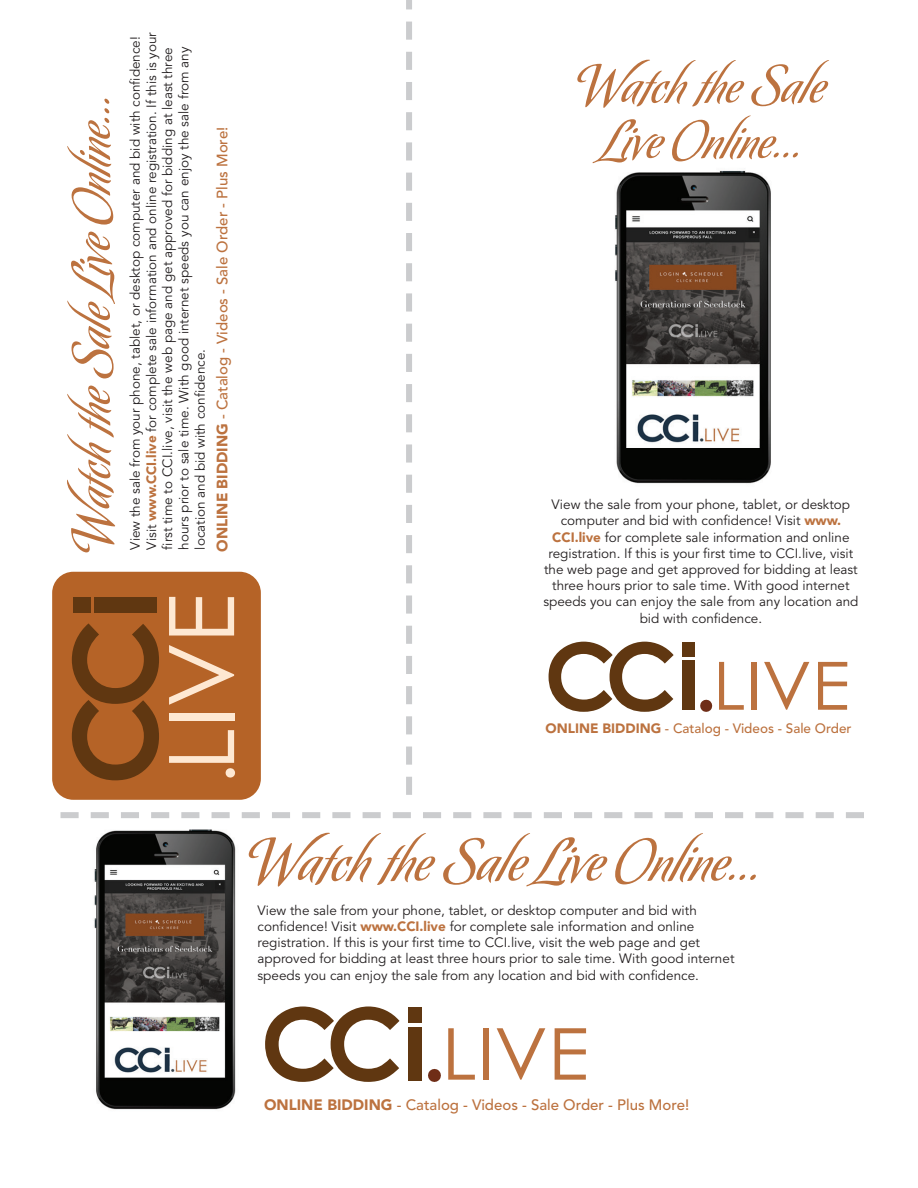
<style>
.page{position:relative;width:918px;height:1188px;background:#fff}
.page>*{position:absolute;margin:0;border:0;box-sizing:border-box;transform-origin:0 0}
.t1{font:57px "Koziupack";color:#bc723f}
.t2{font:51px/55.5px "Koziupack";color:#bc723f;text-align:center}
.t3{font:500 15px "Avenir";color:#bc723f}
.t4{font:13.5px/16.2px "Avenir";color:#231f20}
.t5{font:500 13.5px "Avenir";color:#bc723f}
.s1{font-weight:900;color:#bc723f}
.s2{font-weight:900}
</style>
<div class="page">
<img style="left:94px;top:829px;width:142px;height:281px">
<svg style="left:265px;top:1006px;width:134px;height:76px"></svg>
<svg style="left:448px;top:1028px;width:27px;height:52px"></svg>
<div style="left:483px;top:1028px;width:5px;height:52px;background:#bc723f"></div>
<svg style="left:497px;top:1028px;width:48px;height:52px"></svg>
<svg style="left:555px;top:1028px;width:31px;height:52px"></svg>
<div style="left:409px;top:1027px;width:13px;height:53px;background:#603711"></div>
<div style="left:409px;top:1008px;width:13px;height:15px;background:#603711"></div>
<svg style="left:428px;top:1069px;width:13px;height:13px"></svg>
<div style="left:52px;top:572px;width:209px;height:228px;background:#b56327;border-radius:21px"></div>
<svg style="left:72px;top:623px;width:87px;height:157px"></svg>
<div style="left:169px;top:713px;width:65px;height:7px;background:#fee8d2"></div>
<svg style="left:169px;top:645px;width:65px;height:60px"></svg>
<svg style="left:169px;top:597px;width:65px;height:39px"></svg>
<div style="left:94px;top:597px;width:63px;height:16px;background:#603711"></div>
<div style="left:73px;top:597px;width:18px;height:16px;background:#603711"></div>
<svg style="left:169px;top:730px;width:66px;height:48px"></svg>
<img style="left:615px;top:170px;width:156px;height:314px">
<svg style="left:549px;top:642px;width:125px;height:70px"></svg>
<svg style="left:719px;top:662px;width:25px;height:48px"></svg>
<div style="left:751px;top:662px;width:5px;height:48px;background:#bc723f"></div>
<svg style="left:764px;top:662px;width:45px;height:48px"></svg>
<svg style="left:818px;top:662px;width:29px;height:48px"></svg>
<div style="left:682px;top:661px;width:13px;height:49px;background:#603711"></div>
<div style="left:682px;top:643px;width:13px;height:14px;background:#603711"></div>
<svg style="left:700px;top:699px;width:13px;height:13px"></svg>
<svg style="left:60px;top:812px;width:804px;height:6px"></svg>
<svg style="left:406px;top:0;width:6px;height:795px"></svg>
<h2 class="t2" style="left:68px;top:551px;width:458px;rotate:-90deg">Watchthe Sale Live Online...</h2>
<p class="t4" style="left:128px;top:550px;width:519px;rotate:-90deg">View the sale from your phone, tablet, or desktop computer and bid with confidence!<br>Visit <span class="s1">www.CCI.live</span> for complete sale information and online registration. If this is your first time to CCI.live, visit the web page and get approved for bidding at least three hours prior to sale time. With good internet speeds you can enjoy the sale from any location and bid with confidence.</p>
<p class="t3" style="left:214px;top:552px;width:427px;rotate:-90deg"><span class="s2">ONLINE BIDDING</span> - Catalog - Videos - Sale Order - Plus More!</p>
<h2 class="t2" style="left:579px;top:61px;width:248px">Watch the Sale<br>Live Online...</h2>
<p class="t4" style="left:543px;top:497px;width:317px;text-align:center">View the sale from your phone, tablet, or desktop computer and bid with confidence! Visit <span class="s1">www.<br>CCI.live</span> for complete sale information and online registration. If this is your first time to CCI.live, visit the web page and get approved for bidding at least three hours prior to sale time. With good internet speeds you can enjoy the sale from any location and bid with confidence.</p>
<p class="t5" style="left:546px;top:720px;width:308px"><span class="s2">ONLINE BIDDING</span> - Catalog - Videos - Sale Order</p>
<h1 class="t1" style="left:251px;top:827px;width:511px">Watch the Sale Live Online...</h1>
<p class="t4" style="left:258px;top:902px;width:478px">View the sale from your phone, tablet, or desktop computer and bid with confidence! Visit <span class="s1">www.CCI.live</span> for complete sale information and online registration. If this is your first time to CCI.live, visit the web page and get approved for bidding at least three hours prior to sale time. With good internet speeds you can enjoy the sale from any location and bid with confidence.</p>
<p class="t3" style="left:264px;top:1097px;width:427px"><span class="s2">ONLINE BIDDING</span> - Catalog - Videos - Sale Order - Plus More!</p>
</div>
